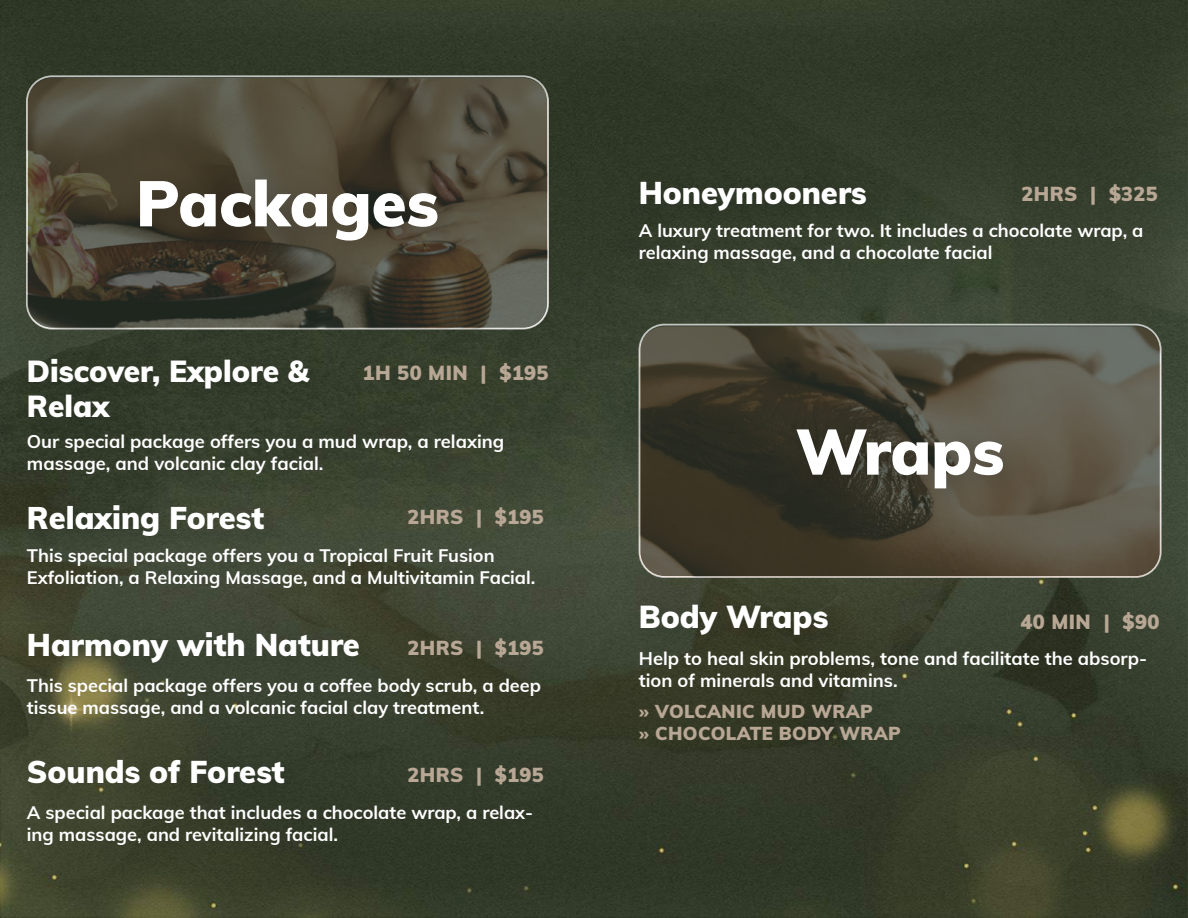
<style>
.page{position:relative;width:1188px;height:918px;background:#fff}
.page>*{position:absolute;margin:0;border:0;box-sizing:border-box;transform-origin:0 0}
.t1{font:900 63.6px "Mulish";color:#fff}
.t2{font:900 31.05px "Mulish";color:#fff}
.t3{font:900 30.75px "Mulish";color:#fff}
.t4{font:900 29.85px/35.7px "Mulish";color:#fff}
.t5{font:900 19.95px "Mulish";letter-spacing:.02em;color:#b8a794}
.t6{font:900 19.8px "Mulish";letter-spacing:.02em;color:#b8a794}
.t7{font:700 18.3px/22px "Mulish";color:#fff}
.t8{font:900 18.3px/22px "Mulish";letter-spacing:.02em;color:#b8a794}
.t9{font:700 18.15px/21.8px "Mulish";color:#fff}
</style>
<div class="page">
<img style="left:0;top:0;width:1188px;height:918px">
<img style="left:2px;top:478px;width:306px;height:97px">
<img style="left:2px;top:605px;width:396px;height:96px">
<img style="left:2px;top:732px;width:396px;height:97px">
<svg style="left:27px;top:76px;width:521px;height:253px;background:#4d493b"></svg>
<div style="left:26px;top:75px;width:523px;height:255px;border:2px solid #fff;border-radius:25px"></div>
<img style="left:107px;top:146px;width:374px;height:137px">
<img style="left:2px;top:331px;width:406px;height:132px">
<svg style="left:639px;top:325px;width:522px;height:252px;background:#4f4b3d"></svg>
<div style="left:639px;top:324px;width:523px;height:254px;border:2px solid #fff;border-radius:25px"></div>
<img style="left:720px;top:395px;width:373px;height:136px">
<img style="left:614px;top:577px;width:292px;height:97px">
<img style="left:614px;top:152px;width:396px;height:97px">
<h1 class="t1" style="left:136px;top:157px;width:304px">Packages</h1>
<h3 class="t4" style="left:27px;top:352px;width:284px">Discover, Explore &amp;<br>Relax</h3>
<p class="t7" style="left:27px;top:430px;width:479px">Our special package offers you a mud wrap, a relaxing massage, and volcanic clay facial.</p>
<p class="t5" style="left:363px;top:358px;width:187px">1H 50 MIN | $195</p>
<h3 class="t3" style="left:27px;top:495px;width:239px">Relaxing Forest</h3>
<p class="t9" style="left:27px;top:544px;width:510px">This special package offers you a Tropical Fruit Fusion<br>Exfoliation, a Relaxing Massage, and a Multivitamin Facial.</p>
<p class="t6" style="left:407px;top:502px;width:138px">2HRS | $195</p>
<h3 class="t3" style="left:27px;top:622px;width:335px">Harmony with Nature</h3>
<p class="t9" style="left:27px;top:674px;width:516px">This special package offers you a coffee body scrub, a deep tissue massage, and a volcanic facial clay treatment.</p>
<p class="t6" style="left:407px;top:634px;width:138px">2HRS | $195</p>
<h3 class="t3" style="left:27px;top:749px;width:259px">Sounds of Forest</h3>
<p class="t9" style="left:27px;top:801px;width:508px">A special package that includes a chocolate wrap, a relax&shy;ing massage, and revitalizing facial.</p>
<p class="t6" style="left:407px;top:761px;width:138px">2HRS | $195</p>
<h3 class="t3" style="left:639px;top:170px;width:229px">Honeymooners</h3>
<p class="t9" style="left:639px;top:219px;width:506px">A luxury treatment for two. It includes a chocolate wrap, a relaxing massage, and a chocolate facial</p>
<p class="t6" style="left:1022px;top:180px;width:138px">2HRS | $325</p>
<h1 class="t1" style="left:796px;top:405px;width:210px">Wraps</h1>
<h2 class="t2" style="left:639px;top:594px;width:191px">Body Wraps</h2>
<p class="t7" style="left:639px;top:646px;width:510px">Help to heal skin problems, tone and facilitate the absorp&shy;tion of minerals and vitamins.</p>
<p class="t8" style="left:639px;top:699px;width:263px">» VOLCANIC MUD WRAP<br>» CHOCOLATE BODY WRAP</p>
<p class="t5" style="left:1021px;top:607px;width:140px">40 MIN | $90</p>
</div>
